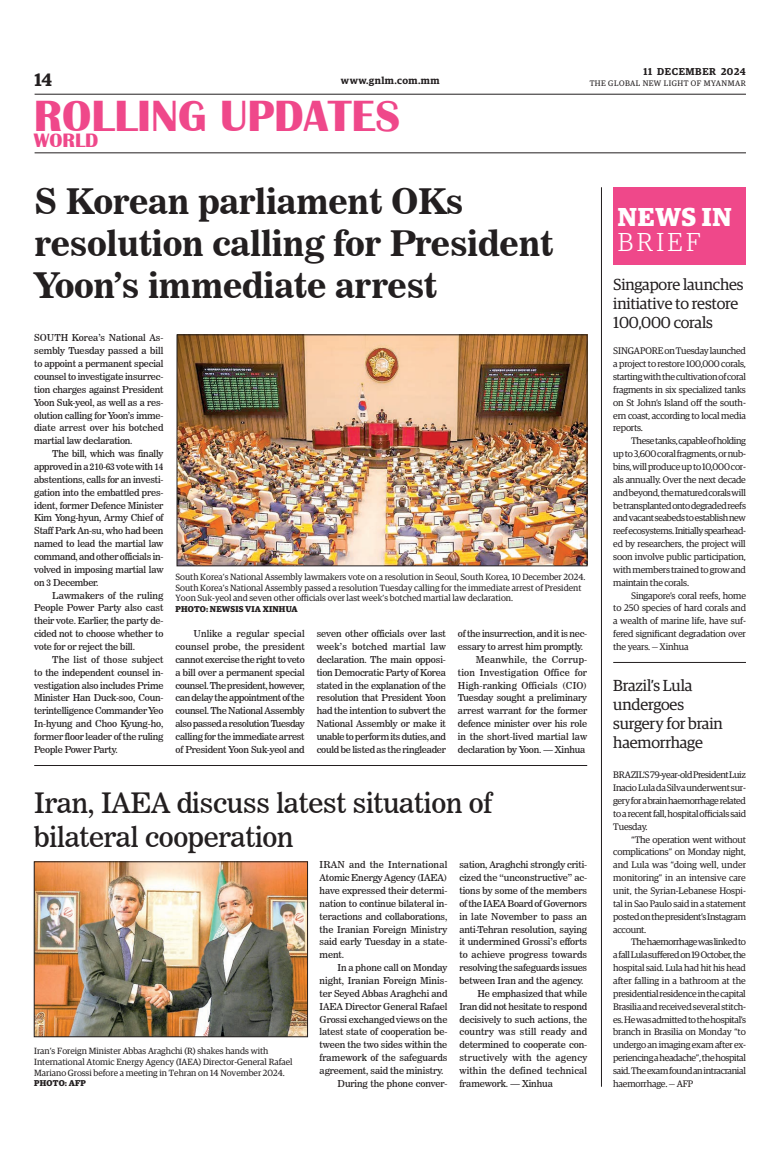
<style>
.page{position:relative;width:773px;height:1152px;background:#fff}
.page>*{position:absolute;margin:0;border:0;box-sizing:border-box;transform-origin:0 0}
.t1{font:700 45px "Britannic";color:#ef488a}
._2_Clm_Head{font:35px/42px "News 706 BT Bold C";letter-spacing:-.01em;color:#231f20}
._2_Clm_Head-2{font:28px/33.6px "News 706 BT Roman C";letter-spacing:-.01em;color:#231f20}
._2_Clm_Head-3{font:700 26px/25.2px "Guardian Egyp";letter-spacing:.025em;color:#fff}
.t2{font:700 20px "Britannic";color:#ef488a}
.t3{font:600 18px "Guardian Egyp";color:#231f20}
.Brief_Head{font:16px/19.2px "Guardian Egyp";letter-spacing:-.01em;color:#231f20}
.t4{font:600 10px "Guardian Egyp";letter-spacing:.04em;color:#231f20}
.t5{font:600 10px "Guardian Egyp";letter-spacing:.06em;color:#231f20}
._2nd_Body{font:9.5px/12.9px "News 706 BT Roman C";letter-spacing:-.02em;color:#231f20;text-align:justify}
.Brief_2nd_Body{font:9.5px/12.9px "Guardian Egyp";letter-spacing:-.02em;color:#231f20;text-align:justify}
.Normal_Para{font:9.5px/12.9px "News 706 BT Roman C";letter-spacing:-.01em;color:#231f20;text-align:justify}
.t6{font:9px/10.8px "Guardian Egyp";color:#231f20}
.t7{font:700 8.5px "Guardian Egyp";letter-spacing:.02em;color:#231f20}
.t8{font:8px "Guardian Egyp";letter-spacing:.06em;color:#231f20}
.s1{font-weight:300}
</style>
<div class="page">
<hr style="left:35px;top:94px;width:711px;height:1px;background:#231f20">
<hr style="left:35px;top:152px;width:711px;height:1px;background:#231f20">
<img style="left:179px;top:337px;width:406px;height:227px">
<div style="left:177px;top:335px;width:410px;height:231px;border:1px solid #231f20"></div>
<div style="left:613px;top:187px;width:133px;height:77px;background:#ef488a"></div>
<img style="left:36px;top:864px;width:270px;height:171px">
<div style="left:34px;top:862px;width:274px;height:175px;border:1px solid #231f20"></div>
<hr style="left:34px;top:765px;width:553px;height:1px;background:#231f20">
<hr style="left:613px;top:662px;width:133px;height:1px;background:#231f20">
<hr style="left:601px;top:187px;width:1px;height:900px;background:#231f20">
<p class="t5" style="left:643px;top:64px;width:104px">11 DECEMBER 2024</p>
<h3 class="t3" style="left:35px;top:67px;width:19px">14</h3>
<p class="t4" style="left:341px;top:73px;width:100px">www.gnlm.com.mm</p>
<p class="t8" style="left:589px;top:78px;width:158px">THE GLOBAL NEW LIGHT OF MYANMAR</p>
<h1 class="t1" style="left:34px;top:91px;width:368px">ROLLING UPDATES</h1>
<h3 class="t2" style="left:34px;top:129px;width:66px">WORLD</h3>
<p class="_2_Clm_Head" style="left:35px;top:180px;width:520px">S Korean parliament OKs resolution calling for President<br>Yoon’s immediate arrest</p>
<p class="Normal_Para" style="left:34px;top:332px;width:131px">SOUTH Korea’s National As&shy;sembly Tuesday passed a bill to appoint a permanent special counsel to investigate insurrec&shy;tion charges against President Yoon Suk-yeol, as well as a res&shy;olution calling for Yoon’s imme&shy;diate arrest over his botched martial law declaration.</p>
<p class="_2nd_Body" style="left:34px;top:447px;width:131px;text-indent:18px">The bill, which was finally approved in a 210-63 vote with 14 abstentions, calls for an investi&shy;gation into the embattled pres&shy;ident, former Defence Minister Kim Yong-hyun, Army Chief of Staff Park An-su, who had been named to lead the martial law command, and other officials in&shy;volved in imposing martial law on 3 December.</p>
<p class="_2nd_Body" style="left:34px;top:589px;width:131px;text-indent:18px">Lawmakers of the ruling People Power Party also cast their vote. Earlier, the party de&shy;cided not to choose whether to vote for or reject the bill.</p>
<p class="_2nd_Body" style="left:34px;top:653px;width:131px;text-indent:18px">The list of those subject to the independent counsel in&shy;vestigation also includes Prime Minister Han Duck-soo, Coun&shy;terintelligence Commander Yeo In-hyung and Choo Kyung-ho, former floor leader of the ruling People Power Party.</p>
<p class="t6" style="left:175px;top:571px;width:411px">South Korea’s National Assembly lawmakers vote on a resolution in Seoul, South Korea, 10 December 2024.<br>South Korea’s National Assembly passed a resolution Tuesday calling for the immediate arrest of President<br>Yoon Suk-yeol and seven other officials over last week’s botched martial law declaration.</p>
<p class="t7" style="left:175px;top:602px;width:124px">PHOTO: NEWSIS VIA XINHUA</p>
<p class="_2nd_Body" style="left:175px;top:627px;width:131px;text-indent:18px">Unlike a regular special counsel probe, the president cannot exercise the right to veto a bill over a permanent special counsel. The president, however, can delay the appointment of the counsel. The National Assembly also passed a resolution Tuesday calling for the immediate arrest of President Yoon Suk-yeol and</p>
<p class="_2nd_Body" style="left:317px;top:627px;width:131px">seven other officials over last week’s botched martial law declaration. The main opposi&shy;tion Democratic Party of Korea stated in the explanation of the resolution that President Yoon had the intention to subvert the National Assembly or make it unable to perform its duties, and could be listed as the ringleader</p>
<p class="_2nd_Body" style="left:458px;top:627px;width:131px">of the insurrection, and it is nec&shy;essary to arrest him promptly.</p>
<p class="_2nd_Body" style="left:458px;top:653px;width:131px;text-indent:18px">Meanwhile, the Corrup&shy;tion Investigation Office for High-ranking Officials (CIO)<br>Tuesday sought a preliminary arrest warrant for the former defence minister over his role in the short-lived martial law declaration by Yoon. — Xinhua</p>
<p class="_2_Clm_Head-2" style="left:34px;top:786px;width:459px">Iran, IAEA discuss latest situation of bilateral cooperation</p>
<p class="Normal_Para" style="left:319px;top:858px;width:129px">IRAN and the International Atomic Energy Agency (IAEA) have expressed their determi&shy;nation to continue bilateral in&shy;teractions and collaborations, the Iranian Foreign Ministry said early Tuesday in a state&shy;ment.</p>
<p class="_2nd_Body" style="left:319px;top:961px;width:129px;text-indent:18px">In a phone call on Monday night, Iranian Foreign Minis&shy;ter Seyed Abbas Araghchi and IAEA Director General Rafael Grossi exchanged views on the latest state of cooperation be&shy;tween the two sides within the framework of the safeguards agreement, said the ministry.</p>
<p class="_2nd_Body" style="left:337px;top:1077px;width:111px">During the phone conver-</p>
<p class="_2nd_Body" style="left:459px;top:858px;width:129px">sation, Araghchi strongly criti&shy;cized the “unconstructive” ac&shy;tions by some of the members of the IAEA Board of Governors in late November to pass an anti-Tehran resolution, saying it undermined Grossi’s efforts to achieve progress towards resolving the safeguards issues between Iran and the agency.</p>
<p class="_2nd_Body" style="left:459px;top:987px;width:129px;text-indent:18px">He emphasized that while Iran did not hesitate to respond decisively to such actions, the country was still ready and determined to cooperate con&shy;structively with the agency within the defined technical framework. — Xinhua</p>
<p class="t6" style="left:34px;top:1045px;width:260px">Iran’s Foreign Minister Abbas Araghchi (R) shakes hands with<br>International Atomic Energy Agency (IAEA) Director-General Rafael<br>Mariano Grossi before a meeting in Tehran on 14 November 2024.</p>
<p class="t7" style="left:34px;top:1077px;width:53px">PHOTO: AFP</p>
<p class="_2_Clm_Head-3" style="left:618px;top:202px;width:115px">NEWS IN<br><span class="s1">BRIEF</span></p>
<p class="Brief_Head" style="left:613px;top:274px;width:132px">Singapore launches initiative to restore<br>100,000 corals</p>
<p class="Brief_2nd_Body" style="left:613px;top:344px;width:134px">SINGAPORE on Tuesday launched a project to restore 100,000 corals, starting with the cultivation of coral fragments in six specialized tanks on St John’s Island off the south&shy;ern coast, according to local media reports.</p>
<p class="Brief_2nd_Body" style="left:613px;top:434px;width:134px;text-indent:18px">These tanks, capable of holding up to 3,600 coral fragments, or nub&shy;bins, will produce up to 10,000 cor&shy;als annually. Over the next decade and beyond, the matured corals will be transplanted onto degraded reefs and vacant seabeds to establish new reef ecosystems. Initially spearhead&shy;ed by researchers, the project will soon involve public participation, with members trained to grow and maintain the corals.</p>
<p class="Brief_2nd_Body" style="left:613px;top:588px;width:134px;text-indent:18px">Singapore’s coral reefs, home to 250 species of hard corals and a wealth of marine life, have suf&shy;fered significant degradation over the years. — Xinhua</p>
<p class="Brief_Head" style="left:613px;top:675px;width:111px">Brazil’s Lula undergoes surgery for brain haemorrhage</p>
<p class="Brief_2nd_Body" style="left:613px;top:768px;width:134px">BRAZIL’S 79-year-old President Luiz Inacio Lula da Silva underwent sur&shy;gery for a brain haemorrhage related to a recent fall, hospital officials said Tuesday.</p>
<p class="Brief_2nd_Body" style="left:613px;top:832px;width:134px;text-indent:18px">“The operation went without complications” on Monday night, and Lula was “doing well, under monitoring” in an intensive care unit, the Syrian-Lebanese Hospi&shy;tal in Sao Paulo said in a statement posted on the president’s Instagram account.</p>
<p class="Brief_2nd_Body" style="left:613px;top:935px;width:134px;text-indent:18px">The haemorrhage was linked to a fall Lula suffered on 19 October, the hospital said. Lula had hit his head after falling in a bathroom at the presidential residence in the capital Brasilia and received several stitch&shy;es. He was admitted to the hospital’s branch in Brasilia on Monday “to undergo an imaging exam after ex&shy;periencing a headache”, the hospital said. The exam found an intracranial haemorrhage. — AFP</p>
</div>
